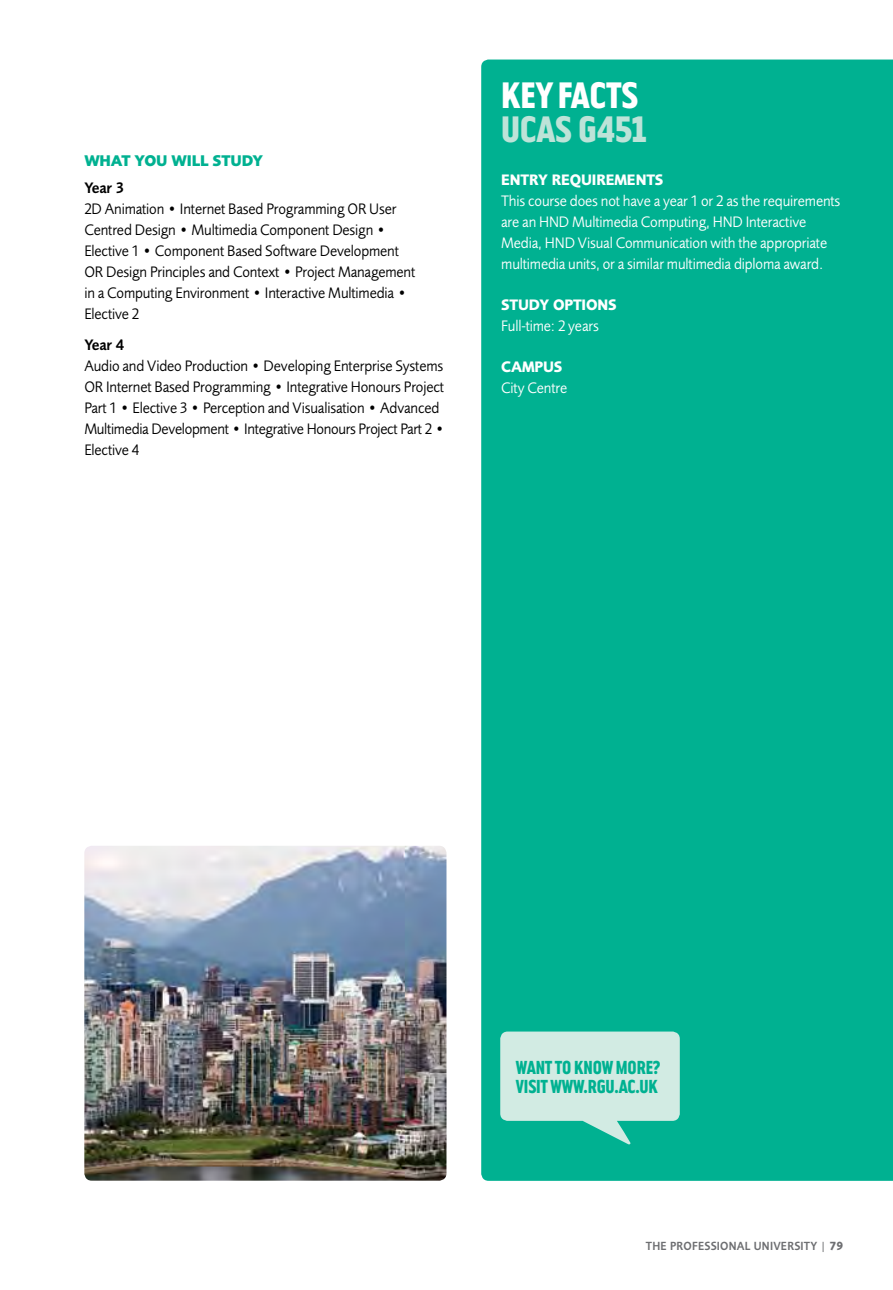
<style>
.page{position:relative;width:893px;height:1290px;background:#fff}
.page>*{position:absolute;margin:0;border:0;box-sizing:border-box;transform-origin:0 0}
.t1{font:34.12px "Gordon";letter-spacing:-.01em;color:#fff}
.t2{font:34.12px "Gordon";letter-spacing:-.01em;color:#bde3d8}
.t3{font:17.5px/19.2px "Gordon";letter-spacing:-.01em;color:#00b191;scale:.94 1}
.t4{font:15.75px/21px "Foundry Sans";letter-spacing:-.01em;color:#000;scale:.94 1}
.t5{font:15.75px/21px "Foundry Sans";letter-spacing:-.01em;color:#fff;scale:.94 1}
.t6{font:700 15.75px "Foundry Sans";letter-spacing:-.01em;color:#fff;scale:.94 1}
.t7{font:800 15.75px "Foundry Sans";color:#00b191;scale:.94 1}
.t8{font:600 15.75px "Foundry Sans";letter-spacing:-.01em;color:#000;scale:.94 1}
.t9{font:600 12.25px "Foundry Sans";letter-spacing:.17em;color:#6d6e71;scale:.9 1}
.s1{font-weight:700}
</style>
<div class="page">
<div style="left:481px;top:60px;width:412px;height:1121px;background:#00b191"></div>
<img style="left:84px;top:846px;width:362px;height:334px">
<svg style="left:500px;top:1031px;width:180px;height:114px;background:#a7dfd2"></svg>
<p class="t7" style="left:84px;top:151px;width:6px">WHAT</p>
<p class="t7" style="left:134px;top:151px;width:45px">YOU WILL</p>
<p class="t7" style="left:213px;top:151px;width:55px">STUDY</p>
<p class="t8" style="left:84px;top:179px;width:44px">YEAR 3</p>
<p class="t4" style="left:84px;top:198px;width:354px">2D Animation • Internet Based Programming OR User Centred Design • Multimedia Component Design • Elective 1 • Component Based Software Development OR Design Principles and Context • Project Management in a Computing Environment • Interactive Multimedia • Elective 2</p>
<p class="t8" style="left:84px;top:335px;width:44px">YEAR 4</p>
<p class="t4" style="left:84px;top:355px;width:385px">Audio and Video Production • Developing Enterprise Systems OR Internet Based Programming • Integrative Honours Project Part 1 • Elective 3 • Perception and Visualisation • Advanced Multimedia Development • Integrative Honours Project Part 2 • Elective 4</p>
<h1 class="t1" style="left:501px;top:77px;width:139px">KEY FACTS</h1>
<h1 class="t2" style="left:501px;top:111px;width:147px">UCAS G451</h1>
<p class="t6" style="left:501px;top:170px;width:174px">ENTRY REQUIREMENTS</p>
<p class="t5" style="left:501px;top:190px;width:362px">This course does not have a year 1 or 2 as the requirements are an HND Multimedia Computing, HND Interactive Media, HND Visual Communication with the appropriate multimedia units, or a similar multimedia diploma award.</p>
<p class="t6" style="left:501px;top:295px;width:124px">STUDY OPTIONS</p>
<p class="t5" style="left:501px;top:315px;width:105px">Full-time: 2 years</p>
<p class="t6" style="left:501px;top:357px;width:67px">CAMPUS</p>
<p class="t5" style="left:501px;top:377px;width:72px">City Centre</p>
<p class="t3" style="left:516px;top:1058px;width:156px">WANT TO KNOW MORE?<br>VISIT WWW.RGU.AC.UK</p>
<p class="t9" style="left:646px;top:1238px;width:9px">THE</p>
<p class="t9" style="left:670px;top:1238px;width:34px">PRO FESS</p>
<p class="t9" style="left:717px;top:1238px;width:74px">IONAL UNIVERS</p>
<p class="t9" style="left:801px;top:1238px;width:49px">ITY | <span class="s1">79</span></p>
</div>
